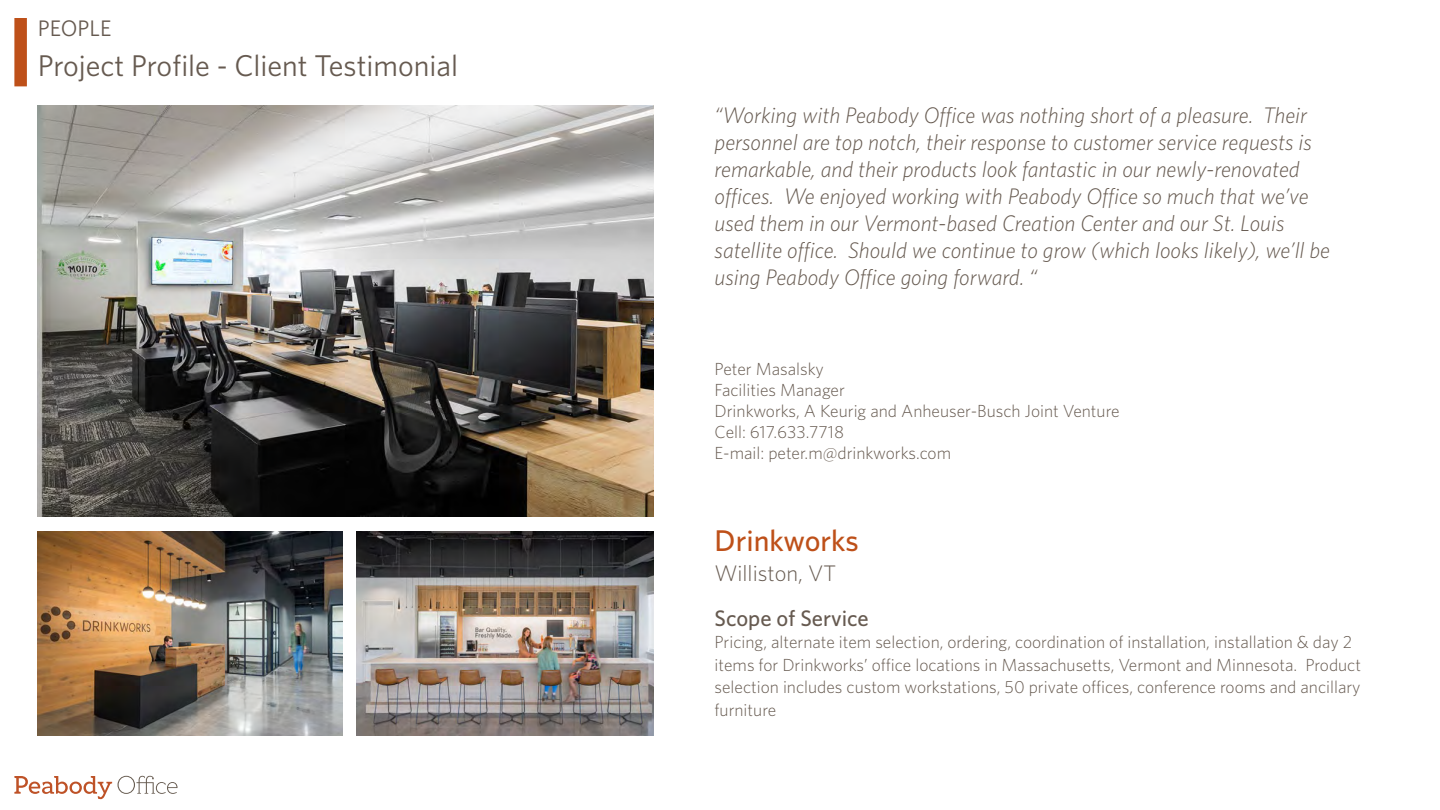
<style>
.page{position:relative;width:1440px;height:810px;background:#fff}
.page>*{position:absolute;margin:0;border:0;box-sizing:border-box;transform-origin:0 0}
.t1{font:30px "Whitney";color:#665a50}
.t2{font:500 30px "Whitney";color:#be5019}
.t3{font:italic 300 22.5px/27px "Whitney";color:#665a50}
.t4{font:500 22.5px "Whitney";color:#665a50}
.t5{font:300 22.5px "Whitney";color:#665a50}
.t6{font:22.5px "Whitney";color:#665a50}
.t7{font:300 17.5px/21px "Whitney";color:#665a50}
</style>
<div class="page">
<svg style="left:14px;top:776px;width:98px;height:23px"></svg>
<svg style="left:118px;top:776px;width:60px;height:18px"></svg>
<div style="left:14px;top:18px;width:13px;height:68px;background:#be5019"></div>
<img style="left:356px;top:532px;width:297px;height:203px">
<img style="left:38px;top:532px;width:304px;height:203px">
<img style="left:38px;top:105px;width:615px;height:411px">
<p class="t6" style="left:38px;top:14px;width:75px">people</p>
<h1 class="t1" style="left:38px;top:47px;width:422px">Project Profile - Client Testimonial</h1>
<p class="t3" style="left:715px;top:102px;width:617px">“Working with Peabody Office was nothing short of a pleasure. Their personnel are top notch, their response to customer service requests is remarkable, and their products look fantastic in our newly-renovated offices. We enjoyed working with Peabody Office so much that we’ve used them in our Vermont-based Creation Center and our St. Louis satellite office. Should we continue to grow (which looks likely), we’ll be using Peabody Office going forward. “</p>
<p class="t7" style="left:715px;top:358px;width:407px">Peter Masalsky<br>Facilities Manager<br>Drinkworks, A Keurig and Anheuser-Busch Joint Venture<br>Cell: 617.633.7718<br>E-mail: peter.m@drinkworks.com</p>
<h1 class="t2" style="left:715px;top:522px;width:146px">Drinkworks</h1>
<p class="t5" style="left:715px;top:559px;width:123px">Williston, VT</p>
<p class="t4" style="left:715px;top:604px;width:156px">Scope of Service</p>
<p class="t7" style="left:715px;top:631px;width:648px;line-height:22.5px">Pricing, alternate item selection, ordering, coordination of installation, installation &amp; day 2 items for Drinkworks’ office locations in Massachusetts, Vermont and Minnesota. Product selection includes custom workstations, 50 private offices, conference rooms and ancillary furniture</p>
</div>
